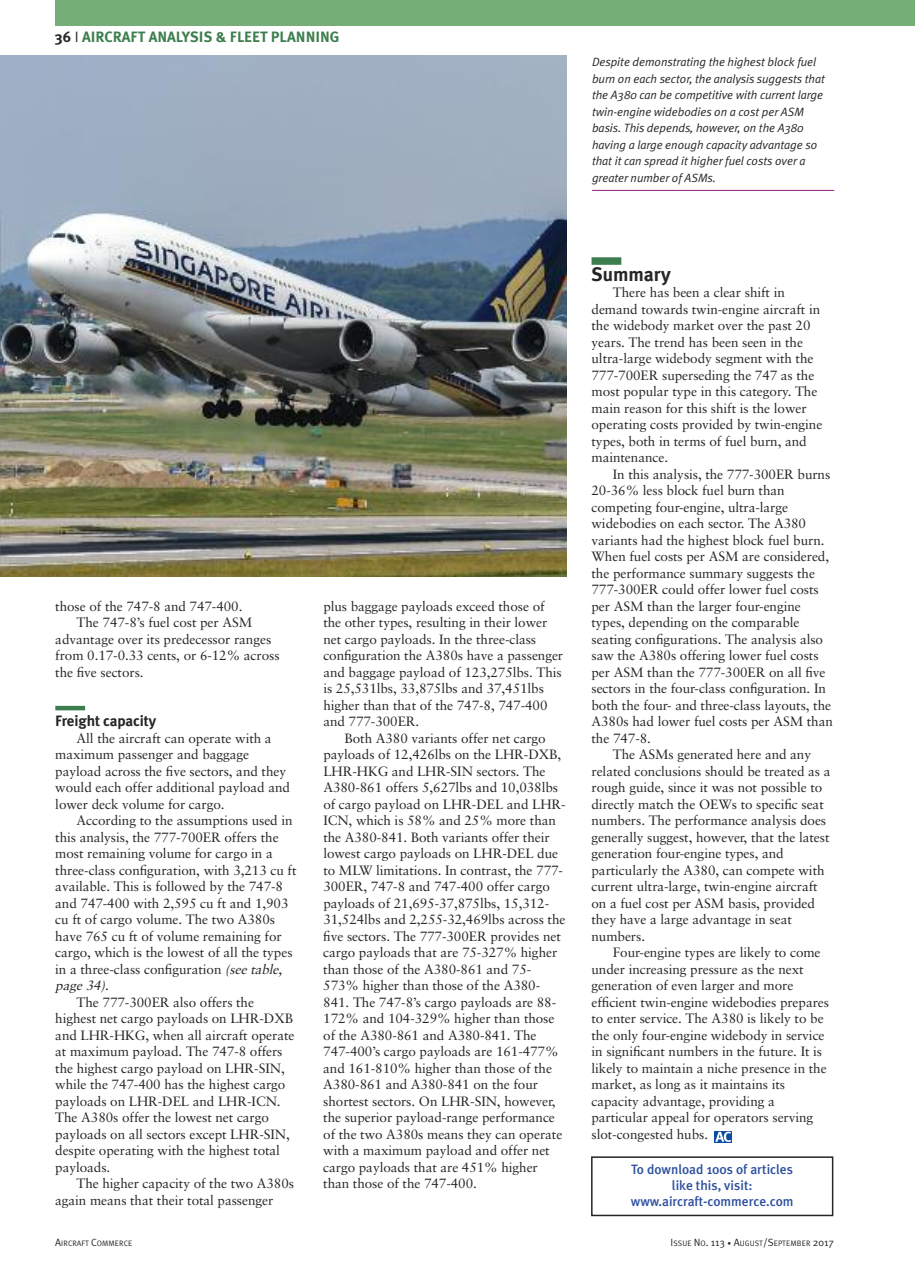
<style>
.page{position:relative;width:915px;height:1263px;background:#fff}
.page>*{position:absolute;margin:0;border:0;box-sizing:border-box;transform-origin:0 0}
.t1{font:700 19.5px "Meta Plus";letter-spacing:-.005em;color:#272627}
.t2{font:700 15px "Meta Plus";color:#3c7e4d}
.t3{font:700 15px "Meta Plus";letter-spacing:-.005em;color:#272627}
.t4{font:13.5px/16.5px "Sabon";letter-spacing:-.005em;color:#272627}
.t5{font:500 13.5px/16.2px "Meta Plus";color:#2d4f9f;text-align:center}
.t6{font:italic 13.5px "Sabon";color:#272627}
.t7{font:italic 12px/16.5px "Meta Plus Normal";letter-spacing:-.005em;color:#272627}
.t8{font:7.8px "Meta Plus Normal";letter-spacing:.01em;color:#272627}
.s1{color:#272627}
.s2{font-family:"Meta Plus Normal";font-weight:400;color:#272627}
.s3{font-style:italic}
.s4{font-style:normal}
.s5{font-size:10.5px}
.s6{font-size:7.5px}
</style>
<div class="page">
<hr style="left:55px;top:706px;width:30px;height:4px;background:#3c7e4d">
<div style="left:591px;top:257px;width:30px;height:8px;background:#3c7e4d"></div>
<div style="left:55px;top:0;width:859px;height:26px;background:#75ae76"></div>
<div style="left:591px;top:1156px;width:242px;height:60px;border:2px solid #272627"></div>
<div style="left:714px;top:1131px;width:17px;height:11px;background:#0d4da1"></div>
<svg style="left:715px;top:1131px;width:16px;height:11px"></svg>
<img style="left:0;top:55px;width:565px;height:522px">
<hr style="left:592px;top:190px;width:241px;height:1px;background:#882480">
<p class="t2" style="left:55px;top:28px;width:286px"><span class="s1">36</span> <span class="s2">I</span> AIRCRAFT ANALYSIS &amp; FLEET PLANNING</p>
<p class="t7" style="left:592px;top:54px;width:234px">Despite demonstrating the highest block fuel burn on each sector, the analysis suggests that the A380 can be competitive with current large twin-engine widebodies on a cost per ASM basis. This depends, however, on the A380 having a large enough capacity advantage so that it can spread it higher fuel costs over a greater number of ASMs.</p>
<p class="t4" style="left:55px;top:599px;width:189px">those of the 747-8 and 747-400.</p>
<p class="t4" style="left:77px;top:615px;width:177px">The 747-8’s fuel cost per ASM</p>
<p class="t4" style="left:55px;top:632px;width:217px">advantage over its predecessor ranges</p>
<p class="t4" style="left:55px;top:648px;width:226px">from 0.17-0.33 cents, or 6-12% across</p>
<p class="t4" style="left:55px;top:665px;width:90px">the five sectors.</p>
<p class="t3" style="left:55px;top:712px;width:102px">Freight capacity</p>
<p class="t4" style="left:55px;top:731px;width:236px;text-indent:21px">All the aircraft can operate with a maximum passenger and baggage payload across the five sectors, and they would each offer additional payload and lower deck volume for cargo.</p>
<p class="t4" style="left:77px;top:813px;width:217px">According to the assumptions used in</p>
<p class="t4" style="left:55px;top:830px;width:225px">this analysis, the 777-700ER offers the</p>
<p class="t4" style="left:55px;top:846px;width:219px">most remaining volume for cargo in a</p>
<p class="t4" style="left:55px;top:863px;width:242px">three-class configuration, with 3,213 cu ft</p>
<p class="t4" style="left:55px;top:879px;width:229px">available. This is followed by the 747-8</p>
<p class="t4" style="left:55px;top:896px;width:235px">and 747-400 with 2,595 cu ft and 1,903</p>
<p class="t4" style="left:55px;top:912px;width:221px">cu ft of cargo volume. The two A380s</p>
<p class="t4" style="left:55px;top:929px;width:228px">have 765 cu ft of volume remaining for</p>
<p class="t4" style="left:55px;top:945px;width:239px">cargo, which is the lowest of all the types</p>
<p class="t4" style="left:55px;top:962px;width:231px">in a three-class configuration <span class="s3">(seetable,</span></p>
<p class="t6" style="left:55px;top:980px;width:55px">page 34)<span class="s4">.</span></p>
<p class="t4" style="left:77px;top:995px;width:179px">The 777-300ER also offers the</p>
<p class="t4" style="left:55px;top:1011px;width:239px">highest net cargo payloads on LHR-DXB</p>
<p class="t4" style="left:55px;top:1028px;width:240px">and LHR-HKG, when all aircraft operate</p>
<p class="t4" style="left:55px;top:1044px;width:229px">at maximum payload. The 747-8 offers</p>
<p class="t4" style="left:55px;top:1061px;width:231px">the highest cargo payload on LHR-SIN,</p>
<p class="t4" style="left:55px;top:1077px;width:231px">while the 747-400 has the highest cargo</p>
<p class="t4" style="left:55px;top:1094px;width:227px">payloads on LHR-DEL and LHR-ICN.</p>
<p class="t4" style="left:55px;top:1110px;width:215px">The A380s offer the lowest net cargo</p>
<p class="t4" style="left:55px;top:1127px;width:236px">payloads on all sectors except LHR-SIN,</p>
<p class="t4" style="left:55px;top:1143px;width:226px">despite operating with the highest total</p>
<p class="t4" style="left:55px;top:1160px;width:56px">payloads.</p>
<p class="t4" style="left:76px;top:1176px;width:219px">The higher capacity of the two A380s</p>
<p class="t4" style="left:55px;top:1193px;width:219px">again means that their total passenger</p>
<p class="t4" style="left:323px;top:599px;width:241px">plus baggage payloads exceed those of the other types, resulting in their lower net cargo payloads. In the three-class configuration the A380s have a passenger and baggage payload of 123,275lbs. This is 25,531lbs, 33,875lbs and 37,451lbs higher than that of the 747-8, 747-400 and 777-300ER.</p>
<p class="t4" style="left:323px;top:731px;width:244px;text-indent:21px">Both A380 variants offer net cargo payloads of 12,426lbs on the LHR-DXB, LHR-HKG and LHR-SIN sectors. The A380-861 offers 5,627lbs and 10,038lbs of cargo payload on LHR-DEL and LHR-ICN, which is 58% and 25% more than the A380-841. Both variants offer their lowest cargo payloads on LHR-DEL due to MLW limitations. In contrast, the 777- 300ER, 747-8 and 747-400 offer cargo payloads of 21,695-37,875lbs, 15,312- 31,524lbs and 2,255-32,469lbs across the five sectors. The 777-300ER provides net cargo payloads that are 75-327% higher than those of the A380-861 and 75- 573% higher than those of the A380- 841. The 747-8’s cargo payloads are 88- 172% and 104-329% higher than those of the A380-861 and A380-841. The 747-400’s cargo payloads are 161-477% and 161-810% higher than those of the A380-861 and A380-841 on the four shortest sectors. On LHR-SIN, however, the superior payload-range performance of the two A380s means they can operate with a maximum payload and offer net cargo payloads that are 451% higher than those of the 747-400.</p>
<h1 class="t1" style="left:591px;top:262px;width:81px">Summary</h1>
<p class="t4" style="left:591px;top:285px;width:232px;text-indent:21px">There has been a clear shift in demand towards twin-engine aircraft in the widebody market over the past 20 years. The trend has been seen in the ultra-large widebody segment with the 777-700ER superseding the 747 as the most popular type in this category. The main reason for this shift is the lower operating costs provided by twin-engine types, both in terms of fuel burn, and maintenance.</p>
<p class="t4" style="left:612px;top:467px;width:219px">In this analysis, the 777-300ER burns</p>
<p class="t4" style="left:591px;top:483px;width:194px">20-36% less block fuel burn than</p>
<p class="t4" style="left:591px;top:500px;width:198px">competing four-engine, ultra-large</p>
<p class="t4" style="left:591px;top:516px;width:216px">widebodies on each sector. The A380</p>
<p class="t4" style="left:591px;top:533px;width:234px">variants had the highest block fuel burn.</p>
<p class="t4" style="left:591px;top:549px;width:239px">When fuel costs per ASM are considered,</p>
<p class="t4" style="left:591px;top:566px;width:225px">the performance summary suggests the</p>
<p class="t4" style="left:591px;top:582px;width:228px">777-300ER could offer lower fuel costs</p>
<p class="t4" style="left:591px;top:599px;width:211px">per ASM than the larger four-engine</p>
<p class="t4" style="left:591px;top:615px;width:209px">types, depending on the comparable</p>
<p class="t4" style="left:591px;top:632px;width:233px">seating configurations. The analysis also</p>
<p class="t4" style="left:591px;top:648px;width:228px">saw the A380s offering lower fuel costs</p>
<p class="t4" style="left:591px;top:665px;width:235px">per ASM than the 777-300ER on all five</p>
<p class="t4" style="left:591px;top:681px;width:236px">sectors in the four-class configuration. In</p>
<p class="t4" style="left:591px;top:698px;width:241px">both the four- and three-class layouts, the</p>
<p class="t4" style="left:591px;top:714px;width:243px">A380s had lower fuel costs per ASM than</p>
<p class="t4" style="left:591px;top:731px;width:61px">the 747-8.</p>
<p class="t4" style="left:612px;top:747px;width:200px">The ASMs generated here and any</p>
<p class="t4" style="left:591px;top:764px;width:240px">related conclusions should be treated as a</p>
<p class="t4" style="left:591px;top:780px;width:232px">rough guide, since it was not possible to</p>
<p class="t4" style="left:591px;top:797px;width:234px">directly match the OEWs to specific seat</p>
<p class="t4" style="left:591px;top:813px;width:236px">numbers. The performance analysis does</p>
<p class="t4" style="left:591px;top:830px;width:239px">generally suggest, however, that the latest</p>
<p class="t4" style="left:591px;top:846px;width:194px">generation four-engine types, and</p>
<p class="t4" style="left:591px;top:863px;width:234px">particularly the A380, can compete with</p>
<p class="t4" style="left:591px;top:879px;width:227px">current ultra-large, twin-engine aircraft</p>
<p class="t4" style="left:591px;top:896px;width:225px">on a fuel cost per ASM basis, provided</p>
<p class="t4" style="left:591px;top:912px;width:202px">they have a large advantage in seat</p>
<p class="t4" style="left:591px;top:929px;width:55px">numbers.</p>
<p class="t4" style="left:612px;top:945px;width:209px">Four-engine types are likely to come</p>
<p class="t4" style="left:591px;top:962px;width:214px">under increasing pressure as the next</p>
<p class="t4" style="left:591px;top:978px;width:203px">generation of even larger and more</p>
<p class="t4" style="left:591px;top:995px;width:239px">efficient twin-engine widebodies prepares</p>
<p class="t4" style="left:591px;top:1011px;width:233px">to enter service. The A380 is likely to be</p>
<p class="t4" style="left:591px;top:1028px;width:234px">the only four-engine widebody in service</p>
<p class="t4" style="left:591px;top:1044px;width:232px">in significant numbers in the future. It is</p>
<p class="t4" style="left:591px;top:1061px;width:236px">likely to maintain a niche presence in the</p>
<p class="t4" style="left:591px;top:1077px;width:195px">market, as long as it maintains its</p>
<p class="t4" style="left:591px;top:1094px;width:185px">capacity advantage, providing a</p>
<p class="t4" style="left:591px;top:1110px;width:223px">particular appeal for operators serving</p>
<p class="t4" style="left:591px;top:1127px;width:118px">slot-congested hubs.</p>
<p class="t5" style="left:630px;top:1161px;width:164px">To download 100s of articles like this, visit: www.aircraft-commerce.com</p>
<p class="t8" style="left:55px;top:1238px;width:78px"><span class="s5">A</span>IRCRAFT <span class="s5">C</span>OMMERCE</p>
<p class="t8" style="left:670px;top:1238px;width:165px"><span class="s5">I</span>SSUE <span class="s5">N</span>O<span class="s5">. 113</span> <span class="s6">•</span> <span class="s5">A</span>UGUST<span class="s5">/S</span>EPTEMBER <span class="s5">2017</span></p>
</div>
